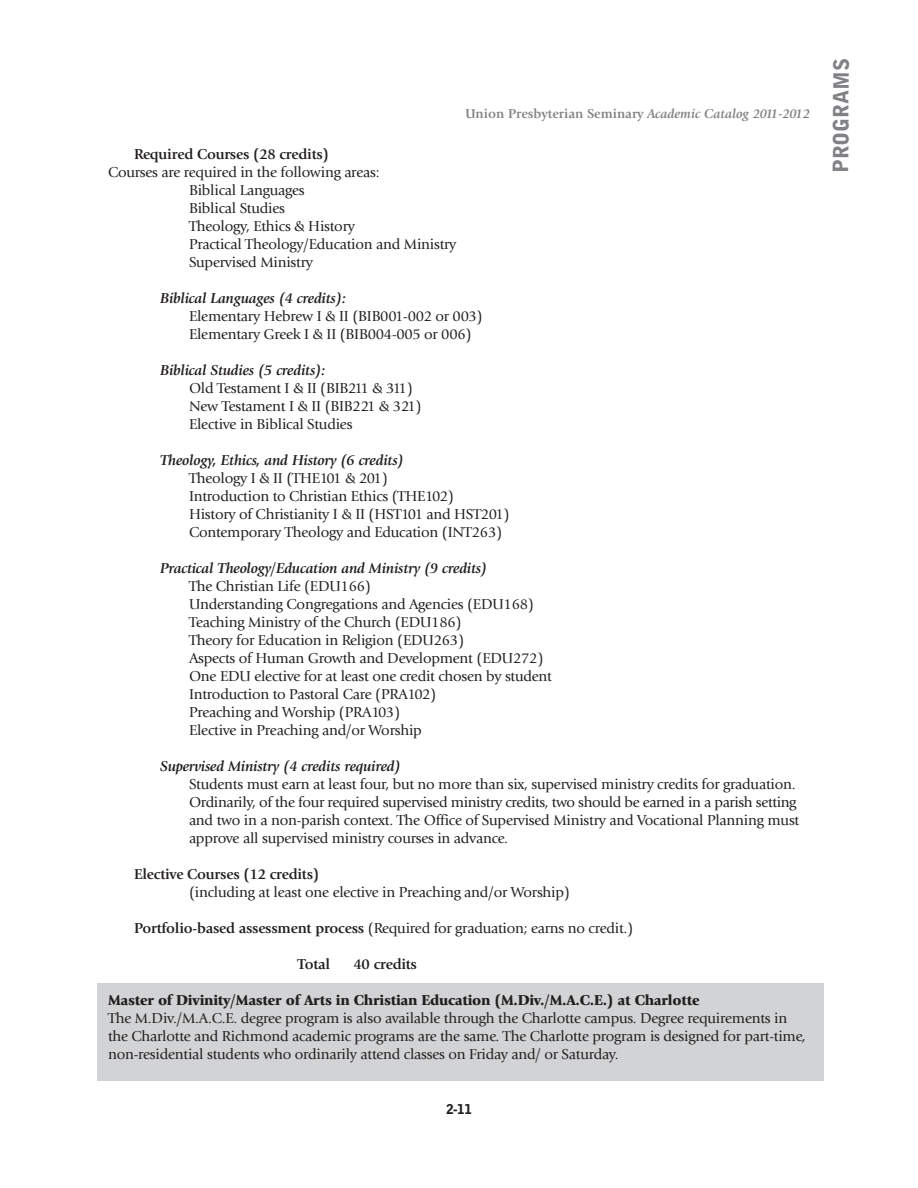
<style>
.page{position:relative;width:918px;height:1188px;background:#fff}
.page>*{position:absolute;margin:0;border:0;box-sizing:border-box;transform-origin:0 0}
.t1{font:900 21px "Bell Gothic Std";color:#808285}
.t2{font:15px/18px "Giovanni";letter-spacing:-.015em;color:#231f20}
.t3{font:italic 700 15px "Giovanni";letter-spacing:-.015em;color:#231f20}
.t4{font:900 15px "Giovanni";letter-spacing:-.015em;color:#231f20}
.t5{font:700 15px "Giovanni";letter-spacing:-.015em;color:#231f20}
.t6{font:700 13.5px "Giovanni";color:#808285}
.t7{font:900 13.5px "Bell Gothic BT";color:#231f20}
.s1{font-style:italic}
.s2{font-weight:700}
</style>
<div class="page">
<div style="left:97px;top:983px;width:726px;height:97px;background:#d1d3d4"></div>
<p class="t6" style="left:465px;top:108px;width:346px">Union Presbyterian Seminary <span class="s1">Academic Catalog 2011-2012</span></p>
<p class="t5" style="left:134px;top:149px;width:196px">Required Courses (28 credits)</p>
<p class="t2" style="left:189px;top:165px;width:269px;text-indent:-81px">Courses are required in the following areas:<br>Biblical Languages<br>Biblical Studies<br>Theology, Ethics &amp; History<br>Practical Theology/Education and Ministry<br>Supervised Ministry</p>
<p class="t3" style="left:160px;top:293px;width:188px">Biblical Languages (4 credits):</p>
<p class="t2" style="left:189px;top:309px;width:295px">Elementary Hebrew I &amp; II (BIB001-002 or 003)<br>Elementary Greek I &amp; II (BIB004-005 or 006)</p>
<p class="t3" style="left:160px;top:365px;width:167px">Biblical Studies (5 credits):</p>
<p class="t2" style="left:189px;top:381px;width:234px">Old Testament I &amp; II (BIB211 &amp; 311)<br>New Testament I &amp; II (BIB221 &amp; 321)<br>Elective in Biblical Studies</p>
<p class="t3" style="left:160px;top:455px;width:245px">Theology, Ethics, and History (6 credits)</p>
<p class="t2" style="left:189px;top:471px;width:322px">Theology I &amp; II (THE101 &amp; 201)<br>Introduction to Christian Ethics (THE102)<br>History of Christianity I &amp; II (HST101 and HST201)<br>Contemporary Theology and Education (INT263)</p>
<p class="t3" style="left:160px;top:563px;width:329px">Practical Theology/Education and Ministry (9 credits)</p>
<p class="t2" style="left:189px;top:579px;width:365px">The Christian Life (EDU166)<br>Understanding Congregations and Agencies (EDU168)<br>Teaching Ministry of the Church (EDU186)<br>Theory for Education in Religion (EDU263)<br>Aspects of Human Growth and Development (EDU272)<br>One EDU elective for at least one credit chosen by student Introduction to Pastoral Care (PRA102)<br>Preaching and Worship (PRA103)<br>Elective in Preaching and/or Worship</p>
<p class="t3" style="left:160px;top:761px;width:242px">Supervised Ministry (4 credits required)</p>
<p class="t2" style="left:189px;top:777px;width:612px">Students must earn at least four, but no more than six, supervised ministry credits for graduation.<br>Ordinarily, of the four required supervised ministry credits, two should be earned in a parish setting and two in a non-parish context. The Office of Supervised Ministry and Vocational Planning must approve all supervised ministry courses in advance.</p>
<p class="t5" style="left:134px;top:869px;width:187px">Elective Courses (12 credits)</p>
<p class="t2" style="left:189px;top:885px;width:383px">(including at least one elective in Preaching and/or Worship)</p>
<p class="t2" style="left:134px;top:921px;width:501px"><span class="s2">Portfolio-based assessment process</span> (Required for graduation; earns no credit.)</p>
<p class="t5" style="left:298px;top:959px;width:34px">Total</p>
<p class="t5" style="left:354px;top:959px;width:65px">40 credits</p>
<p class="t4" style="left:108px;top:995px;width:593px">Master of Divinity/Master of Arts in Christian Education (M.Div./M.A.C.E.) at Charlotte</p>
<p class="t2" style="left:108px;top:1011px;width:699px">The M.Div./M.A.C.E. degree program is also available through the Charlotte campus. Degree requirements in the Charlotte and Richmond academic programs are the same. The Charlotte program is designed for part-time, non-residential students who ordinarily attend classes on Friday and/ or Saturday.</p>
<p class="t7" style="left:446px;top:1104px;width:27px">2-11</p>
<h1 class="t1" style="left:829px;top:173px;width:116px;rotate:-90deg">PROGRAMS</h1>
</div>
